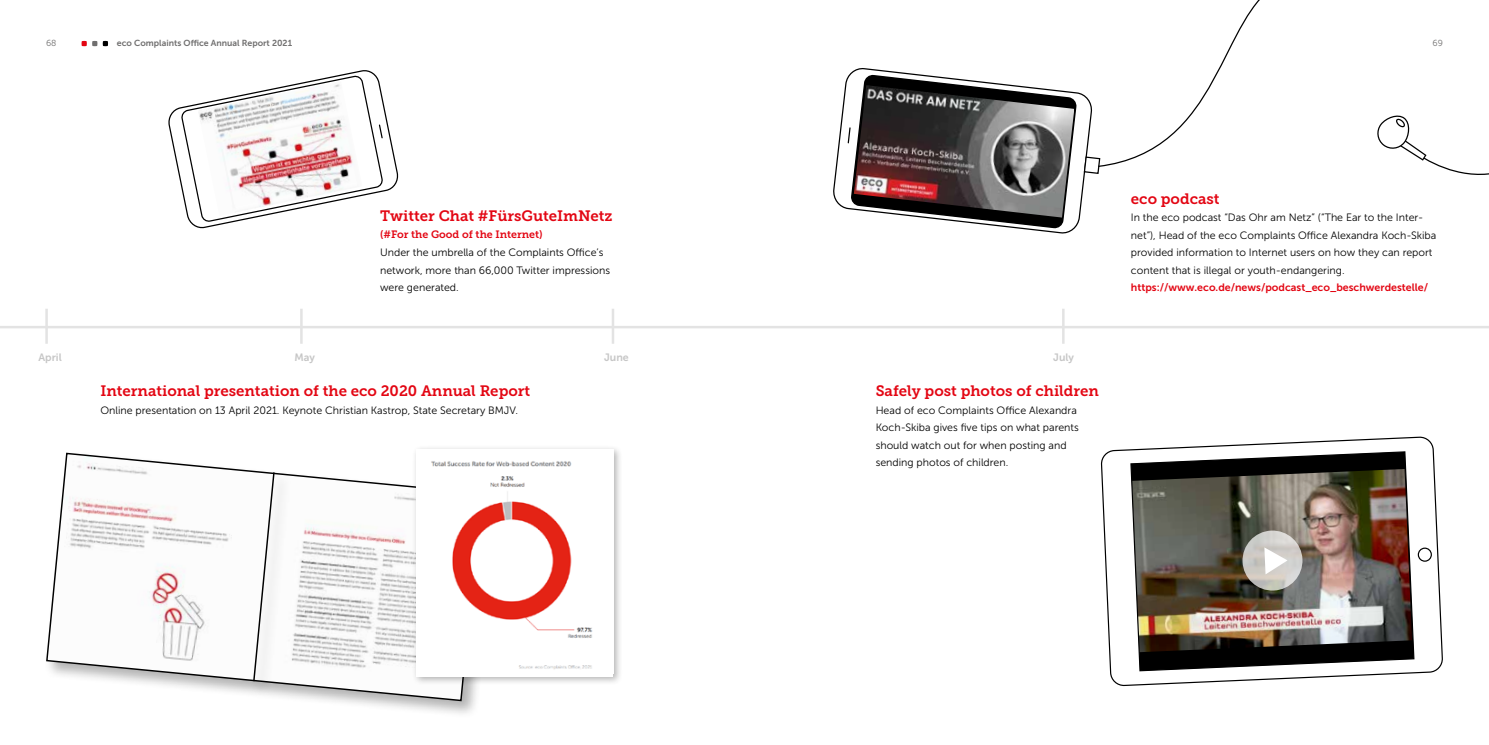
<style>
.page{position:relative;width:1489px;height:745px;background:#fff}
.page>*{position:absolute;margin:0;border:0;box-sizing:border-box;transform-origin:0 0}
.t1{font:15px "Museo Slab 700";color:#e30613}
.t2{font:10.62px/17.5px "Museo Sans 300";color:#000}
.t3{font:10.62px "Museo Sans 700";color:#e30613}
.t4{font:10.62px "Museo Slab 700";color:#e30613}
.t5{font:10.62px "Museo Sans 700";color:#c6c6c6}
.t6{font:8.75px "Museo Sans 700";color:#706f6f}
.t7{font:8.75px "Museo Sans 300";color:#706f6f}
</style>
<div class="page">
<div style="left:44px;top:450px;width:454px;height:268px;background:#000;opacity:.3"></div>
<svg style="left:45px;top:451px;width:437px;height:250px"></svg>
<div style="left:251px;top:470px;width:41px;height:227px;background:#000;opacity:.3"></div>
<svg style="left:252px;top:470px;width:23px;height:212px"></svg>
<hr style="left:45px;top:308px;width:3px;height:35px;background:#e3e3e3">
<hr style="left:611px;top:308px;width:3px;height:35px;background:#e3e3e3">
<hr style="left:1062px;top:308px;width:2px;height:35px;background:#e3e3e3">
<hr style="left:300px;top:308px;width:3px;height:35px;background:#e3e3e3">
<svg style="left:168px;top:70px;width:231px;height:159px"></svg>
<img style="left:198px;top:81px;width:164px;height:134px">
<hr style="left:0;top:325px;width:1488px;height:3px;background:#e3e3e3">
<svg style="left:1100px;top:436px;width:343px;height:249px"></svg>
<svg style="left:1129px;top:450px;width:285px;height:221px"></svg>
<svg style="left:1417px;top:547px;width:14px;height:14px"></svg>
<div style="left:1417px;top:547px;width:14px;height:14px;border:1px solid #000;border-radius:50%"></div>
<img style="left:1132px;top:468px;width:279px;height:183px">
<svg style="left:1241px;top:529px;width:61px;height:62px;background:#b4b2ad"></svg>
<div style="left:412px;top:445px;width:210px;height:240px;background:#000;opacity:.3"></div>
<div style="left:416px;top:449px;width:197px;height:227px;background:#fff"></div>
<img style="left:431px;top:461px;width:162px;height:208px">
<svg style="left:833px;top:68px;width:263px;height:166px"></svg>
<svg style="left:1096px;top:0;width:392px;height:175px"></svg>
<svg style="left:1374px;top:111px;width:53px;height:50px"></svg>
<svg style="left:103px;top:41px;width:5px;height:5px"></svg>
<svg style="left:81px;top:41px;width:16px;height:5px"></svg>
<p class="t7" style="left:46px;top:38px;width:12px">68</p>
<p class="t6" style="left:117px;top:38px;width:177px">eco Complaints Office Annual Report 2021</p>
<p class="t7" style="left:1432px;top:38px;width:12px">69</p>
<h1 class="t1" style="left:380px;top:207px;width:234px">Twitter Chat #FürsGuteImNetz</h1>
<p class="t4" style="left:380px;top:228px;width:164px">(#For the Good of the Internet)</p>
<p class="t2" style="left:380px;top:244px;width:231px">Under the umbrella of the Complaints Office’s network, more than 66,000 Twitter impressions were generated.</p>
<p class="t5" style="left:38px;top:351px;width:25px">April</p>
<p class="t5" style="left:294px;top:351px;width:22px">May</p>
<p class="t5" style="left:604px;top:351px;width:26px">June</p>
<p class="t5" style="left:1053px;top:351px;width:22px">July</p>
<h1 class="t1" style="left:100px;top:382px;width:431px">International presentation of the eco 2020 Annual Report</h1>
<p class="t2" style="left:100px;top:401px;width:419px">Online presentation on 13 April 2021. Keynote Christian Kastrop, State Secretary BMJV.</p>
<h1 class="t1" style="left:875px;top:382px;width:225px">Safely post photos of children</h1>
<p class="t2" style="left:875px;top:401px;width:205px">Head of eco Complaints Office Alexandra Koch-Skiba gives five tips on what parents should watch out for when posting and sending photos of children.</p>
<h1 class="t1" style="left:1130px;top:190px;width:90px">eco podcast</h1>
<p class="t2" style="left:1130px;top:209px;width:307px">In the eco podcast “Das Ohr am Netz” (“The Ear to the Inter&shy;net”), Head of the eco Complaints Office Alexandra Koch-Skiba provided information to Internet users on how they can report content that is illegal or youth-endangering.</p>
<p class="t3" style="left:1130px;top:281px;width:299px">https://www.eco.de/news/podcast_eco_beschwerdestelle/</p>
</div>
